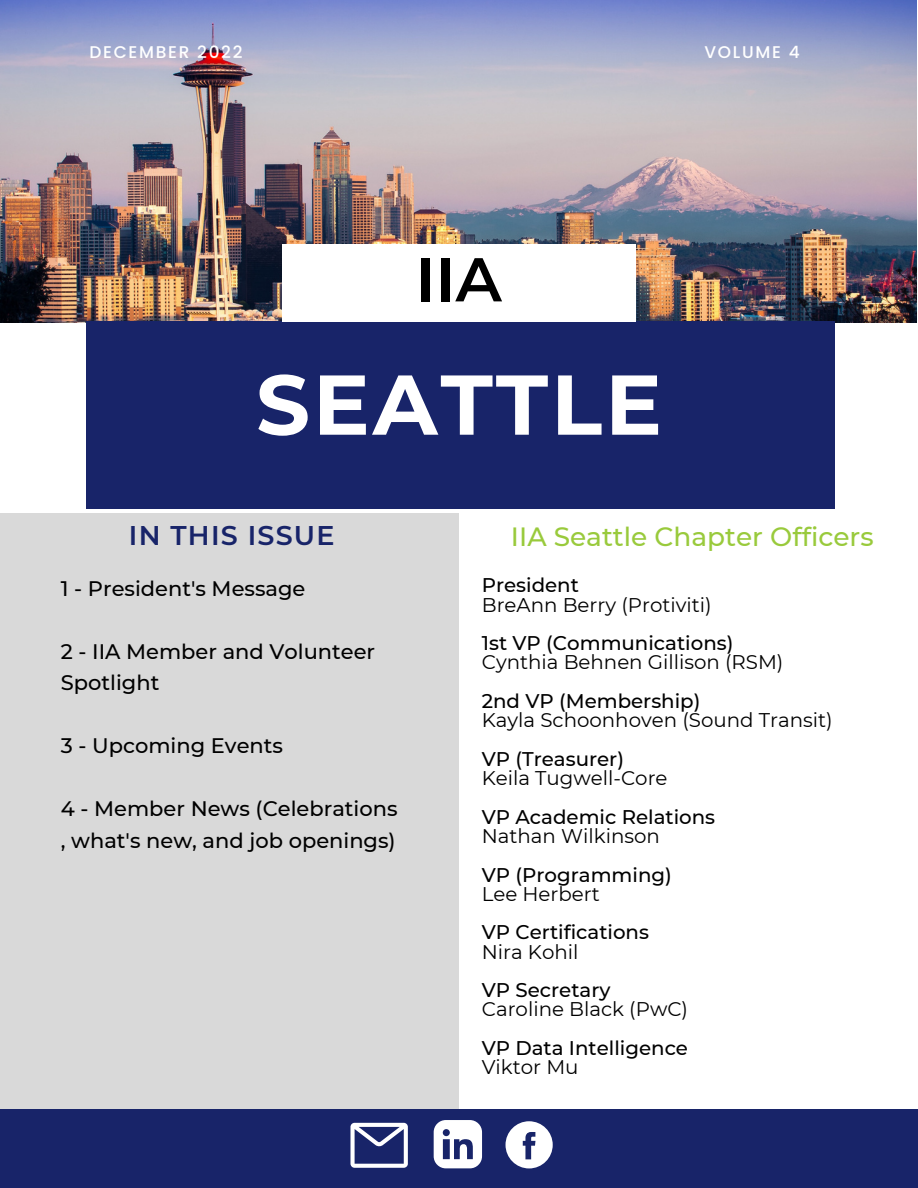
<style>
.page{position:relative;width:918px;height:1188px;background:#fff}
.page>*{position:absolute;margin:0;border:0;box-sizing:border-box;transform-origin:0 0}
.t1{font:700 84.6px "Montserrat";letter-spacing:.035em;color:#fff}
.t2{font:600 61.8px "Montserrat";color:#000}
.t3{font:600 27px "Montserrat";letter-spacing:.045em;color:#182469}
.t4{font:500 26.4px "Montserrat";color:#99ca3c}
.t5{font:500 21px/31.5px "Montserrat";color:#000}
.t6{font:19.8px "Montserrat";color:#000}
.t7{font:500 19.8px "Montserrat";color:#000}
.t8{font:500 16.95px "Poppins";letter-spacing:.1em;color:#fff}
</style>
<div class="page">
<div style="left:0;top:513px;width:459px;height:675px;background:#d9d9d9"></div>
<img style="left:0;top:0;width:917px;height:323px">
<div style="left:0;top:1109px;width:918px;height:79px;background:#182469"></div>
<div style="left:86px;top:321px;width:748px;height:188px;background:#182469"></div>
<div style="left:282px;top:244px;width:353px;height:78px;background:#fff"></div>
<svg style="left:434px;top:1120px;width:48px;height:48px"></svg>
<svg style="left:350px;top:1123px;width:58px;height:45px"></svg>
<svg style="left:506px;top:1121px;width:47px;height:47px"></svg>
<p class="t8" style="left:89px;top:40px;width:155px">DECEMBER 2022</p>
<p class="t8" style="left:704px;top:40px;width:97px">VOLUME 4</p>
<h2 class="t2" style="left:416px;top:242px;width:87px">IIA</h2>
<h1 class="t1" style="left:256px;top:353px;width:407px">SEATTLE</h1>
<h3 class="t3" style="left:129px;top:519px;width:207px">IN THIS ISSUE</h3>
<h3 class="t4" style="left:511px;top:520px;width:364px">IIA Seattle Chapter Officers</h3>
<p class="t7" style="left:482px;top:573px;width:99px">President</p>
<p class="t6" style="left:482px;top:592px;width:231px">BreAnn Berry (Protiviti)</p>
<p class="t7" style="left:482px;top:631px;width:253px">1st VP (Communications)</p>
<p class="t6" style="left:482px;top:650px;width:303px">Cynthia Behnen Gillison (RSM)</p>
<p class="t7" style="left:482px;top:689px;width:220px">2nd VP (Membership)</p>
<p class="t6" style="left:482px;top:708px;width:352px">Kayla Schoonhoven (Sound Transit)</p>
<p class="t7" style="left:482px;top:747px;width:144px">VP (Treasurer)</p>
<p class="t6" style="left:482px;top:766px;width:187px">Keila Tugwell-Core</p>
<p class="t7" style="left:482px;top:804px;width:235px">VP Academic Relations</p>
<p class="t6" style="left:482px;top:824px;width:180px">Nathan Wilkinson</p>
<p class="t7" style="left:482px;top:862px;width:192px">VP (Programming)</p>
<p class="t6" style="left:482px;top:882px;width:120px">Lee Herbert</p>
<p class="t7" style="left:482px;top:920px;width:169px">VP Certifications</p>
<p class="t6" style="left:482px;top:939px;width:98px">Nira Kohil</p>
<p class="t7" style="left:482px;top:978px;width:130px">VP Secretary</p>
<p class="t6" style="left:482px;top:997px;width:208px">Caroline Black (PwC)</p>
<p class="t7" style="left:482px;top:1036px;width:208px">VP Data Intelligence</p>
<p class="t6" style="left:482px;top:1055px;width:98px">Viktor Mu</p>
<p class="t5" style="left:61px;top:572px;width:246px">1 - President's Message</p>
<p class="t5" style="left:61px;top:635px;width:316px">2 - IIA Member and Volunteer<br>Spotlight</p>
<p class="t5" style="left:61px;top:730px;width:224px">3 - Upcoming Events</p>
<p class="t5" style="left:61px;top:793px;width:338px">4 - Member News (Celebrations , what's new, and job openings)</p>
</div>
